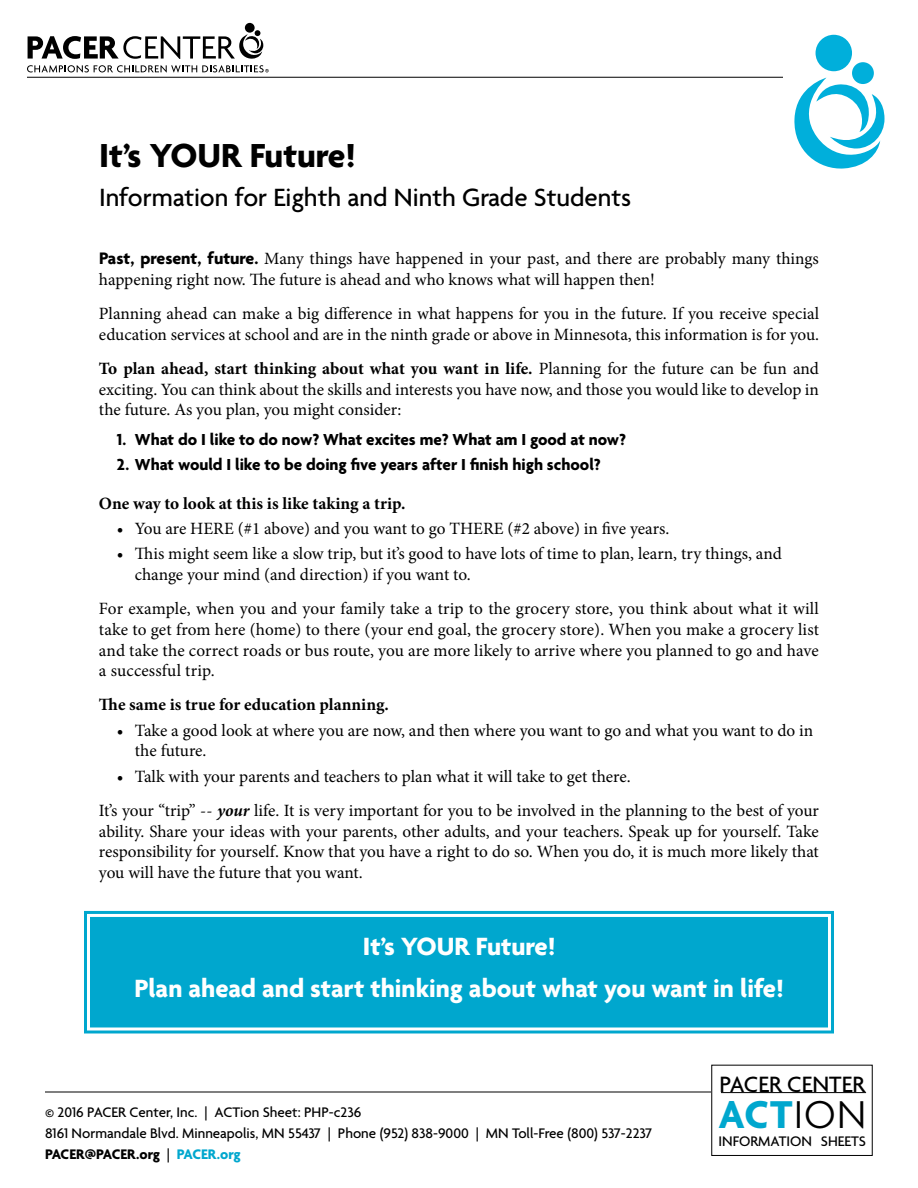
<style>
.page{position:relative;width:918px;height:1188px;background:#fff}
.page>*{position:absolute;margin:0;border:0;box-sizing:border-box;transform-origin:0 0}
.t1{font:700 42px "Agenda";color:#00a7ce}
.t2{font:700 36px "Agenda";color:#000}
.t3{font:700 27px/41.4px "Agenda";color:#fff;text-align:center}
.t4{font:500 27px "Agenda";color:#000}
.t5{font:500 24px "Agenda";color:#000}
.t6{font:17.25px/20.7px "Minion Pro";letter-spacing:-.005em;color:#000}
.t7{font:700 17.25px "Agenda";color:#000}
.t8{font:700 17.25px "Minion Pro";color:#000}
.t9{font:500 15px/21px "Agenda";color:#000}
.s1{font-family:"Agenda";font-weight:700;font-size:18px}
.s2{font-weight:700}
.s3{font-weight:700;font-style:italic}
.s4{font-weight:700;color:#00a7ce}
.s5{font-weight:300;color:#000}
</style>
<div class="page">
<div style="left:245px;top:23px;width:10px;height:10px;background:#000;border-radius:50%"></div>
<svg style="left:28px;top:30px;width:235px;height:29px"></svg>
<svg style="left:27px;top:65px;width:242px;height:7px"></svg>
<hr style="left:27px;top:77px;width:756px;height:1px;background:#000">
<hr style="left:45px;top:1092px;width:680px;height:1px;background:#000">
<div style="left:712px;top:1065px;width:160px;height:90px;background:#fff"></div>
<div style="left:711px;top:1065px;width:162px;height:91px;border:1px solid #000"></div>
<hr style="left:721px;top:1092px;width:145px;height:1px;background:#000">
<div style="left:816px;top:35px;width:36px;height:36px;background:#00afdb;border-radius:50%"></div>
<div style="left:852px;top:62px;width:22px;height:22px;background:#00afdb;border-radius:50%"></div>
<svg style="left:794px;top:78px;width:91px;height:91px"></svg>
<div style="left:84px;top:910px;width:750px;height:124px;background:#00a7ce"></div>
<div style="left:87px;top:914px;width:744px;height:116px;border:3px solid #fff"></div>
<h2 class="t2" style="left:99px;top:133px;width:258px">It’s YOUR Future!</h2>
<h3 class="t4" style="left:99px;top:181px;width:534px">Information for Eighth and Ninth Grade Students</h3>
<p class="t6" style="left:99px;top:248px;width:721px"><span class="s1">Past, present, future.</span> Many things have happened in your past, and there are probably many things happening right now. The future is ahead and who knows what will happen then!</p>
<p class="t6" style="left:99px;top:303px;width:722px">Planning ahead can make a big difference in what happens for you in the future. If you receive special education services at school and are in the ninth grade or above in Minnesota, this information is for you.</p>
<p class="t6" style="left:99px;top:358px;width:722px;text-align:justify"><span class="s2">To plan ahead, start thinking about what you want in life.</span> Planning for the future can be fun and exciting. You can think about the skills and interests you have now, and those you would like to develop in the future. As you plan, you might consider:</p>
<p class="t7" style="left:117px;top:429px;width:511px">1. What do I like to do now? What excites me? What am I good at now?</p>
<p class="t7" style="left:117px;top:454px;width:485px">2. What would I like to be doing five years after I finish high school?</p>
<p class="t8" style="left:99px;top:491px;width:308px">One way to look at this is like taking a trip.</p>
<p class="t6" style="left:117px;top:518px;width:554px">• You are HERE (#1 above) and you want to go THERE (#2 above) in five years.</p>
<p class="t6" style="left:135px;top:544px;width:648px;text-indent:-18px">• This might seem like a slow trip, but it’s good to have lots of time to plan, learn, try things, and change your mind (and direction) if you want to.</p>
<p class="t6" style="left:99px;top:598px;width:722px;text-align:justify">For example, when you and your family take a trip to the grocery store, you think about what it will take to get from here (home) to there (your end goal, the grocery store). When you make a grocery list and take the correct roads or bus route, you are more likely to arrive where you planned to go and have a successful trip.</p>
<p class="t8" style="left:99px;top:693px;width:291px">The same is true for education planning.</p>
<p class="t6" style="left:135px;top:720px;width:680px;text-indent:-18px">• Take a good look at where you are now, and then where you want to go and what you want to do in the future.</p>
<p class="t6" style="left:99px;top:759px;width:722px;line-height:34.2px;text-indent:18px">• Talk with your parents and teachers to plan what it will take to get there.<br>It’s your “trip” -- <span class="s3">your</span> life. It is very important for you to be involved in the planning to the best of your</p>
<p class="t6" style="left:99px;top:821px;width:721px;text-align:justify">ability. Share your ideas with your parents, other adults, and your teachers. Speak up for yourself. Take responsibility for yourself. Know that you have a right to do so. When you do, it is much more likely that you will have the future that you want.</p>
<h3 class="t3" style="left:134px;top:925px;width:651px">It’s YOUR Future!<br>Plan ahead and start thinking about what you want in life!</h3>
<p class="t9" style="left:45px;top:1101px;width:609px">© 2016 PACER Center, Inc. | ACTion Sheet: PHP-c236<br>8161 Normandale Blvd. Minneapolis, MN 55437 | Phone (952) 838-9000 | MN Toll-Free (800) 537-2237<br><span class="s2">PACER@PACER.org</span> | <span class="s4">PACER.org</span></p>
<h3 class="t5" style="left:720px;top:1069px;width:147px">PACER CENTER</h3>
<h1 class="t1" style="left:718px;top:1089px;width:149px">ACT<span class="s5">ION</span></h1>
<p class="t9" style="left:718px;top:1130px;width:149px">INFORMATION SHEETS</p>
</div>
